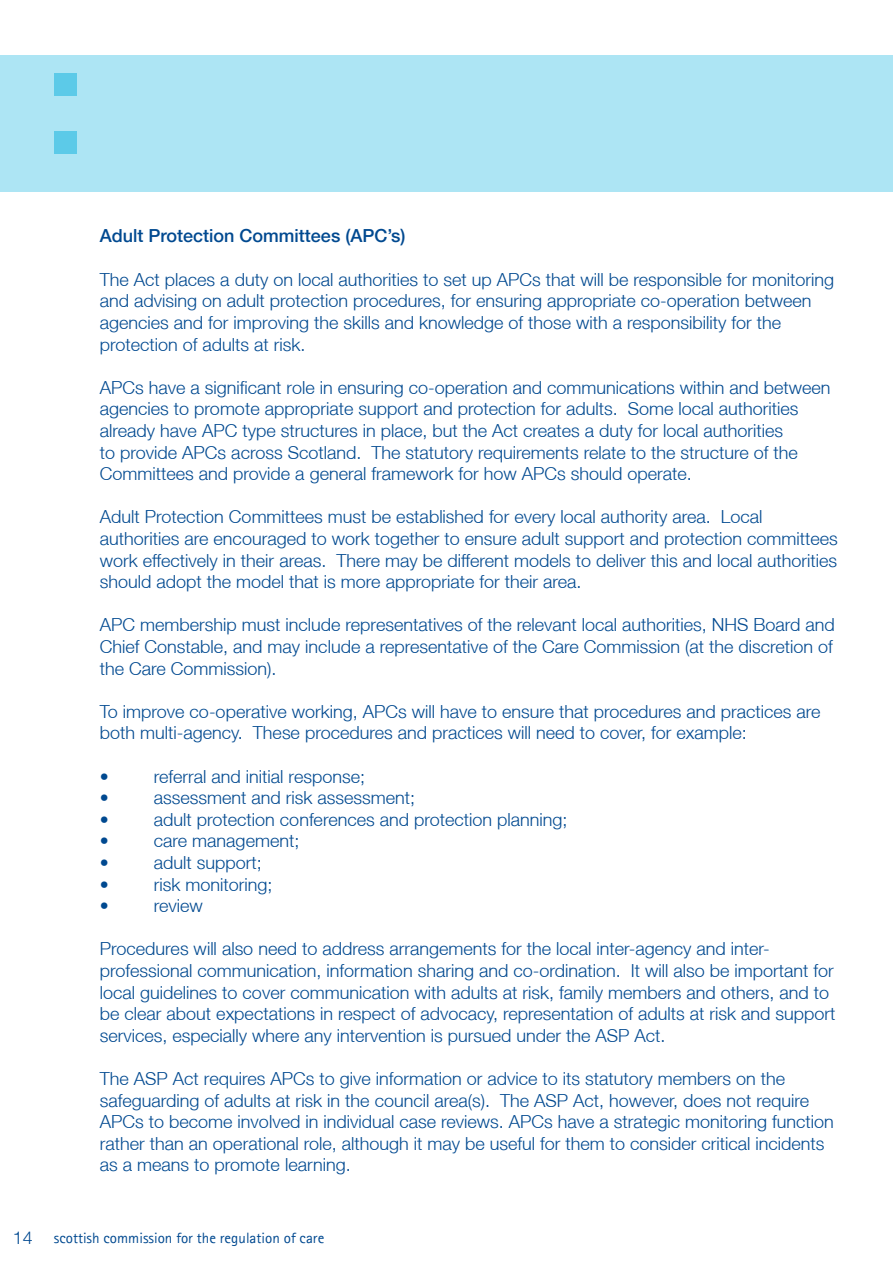
<style>
.page{position:relative;width:893px;height:1263px;background:#fff}
.page>*{position:absolute;margin:0;border:0;box-sizing:border-box;transform-origin:0 0}
.t1{font:300 18px/21.6px "Helvetica Neue LT";color:#004990}
.t2{font:500 18px "Helvetica Neue LT";color:#004990}
.t3{font:15px "Agfa Rotis Sans Serif";color:#004990}
</style>
<div class="page">
<div style="left:0;top:55px;width:893px;height:136px;background:#ade5f4"></div>
<div style="left:55px;top:74px;width:22px;height:22px;background:#5ccae8"></div>
<div style="left:55px;top:131px;width:22px;height:22px;background:#5ccae8"></div>
<p class="t2" style="left:100px;top:225px;width:307px">Adult Protection Committees (APC’s)</p>
<p class="t1" style="left:100px;top:268px;width:736px">The Act places a duty on local authorities to set up APCs that will be responsible for monitoring and advising on adult protection procedures, for ensuring appropriate co-operation between agencies and for improving the skills and knowledge of those with a responsibility for the protection of adults at risk.</p>
<p class="t1" style="left:100px;top:376px;width:732px">APCs have a significant role in ensuring co-operation and communications within and between agencies to promote appropriate support and protection for adults. Some local authorities already have APC type structures in place, but the Act creates a duty for local authorities<br>to provide APCs across Scotland. The statutory requirements relate to the structure of the Committees and provide a general framework for how APCs should operate.</p>
<p class="t1" style="left:100px;top:506px;width:739px">Adult Protection Committees must be established for every local authority area. Local authorities are encouraged to work together to ensure adult support and protection committees work effectively in their areas. There may be different models to deliver this and local authorities should adopt the model that is more appropriate for their area.</p>
<p class="t1" style="left:100px;top:614px;width:736px;text-align:justify">APC membership must include representatives of the relevant local authorities, NHS Board and Chief Constable, and may include a representative of the Care Commission (at the discretion of the Care Commission).</p>
<p class="t1" style="left:100px;top:700px;width:722px">To improve co-operative working, APCs will have to ensure that procedures and practices are both multi-agency. These procedures and practices will need to cover, for example:</p>
<p class="t1" style="left:100px;top:765px;width:10px">•</p>
<p class="t1" style="left:154px;top:765px;width:213px">referral and initial response;</p>
<p class="t1" style="left:100px;top:786px;width:10px">•</p>
<p class="t1" style="left:154px;top:786px;width:263px">assessment and risk assessment;</p>
<p class="t1" style="left:100px;top:808px;width:10px">•</p>
<p class="t1" style="left:154px;top:808px;width:415px">adult protection conferences and protection planning;</p>
<p class="t1" style="left:100px;top:830px;width:10px">•</p>
<p class="t1" style="left:154px;top:830px;width:147px">care management;</p>
<p class="t1" style="left:100px;top:851px;width:10px">•</p>
<p class="t1" style="left:154px;top:851px;width:109px">adult support;</p>
<p class="t1" style="left:100px;top:873px;width:10px">•</p>
<p class="t1" style="left:154px;top:873px;width:120px">risk monitoring;</p>
<p class="t1" style="left:100px;top:894px;width:10px">•</p>
<p class="t1" style="left:154px;top:894px;width:51px">review</p>
<p class="t1" style="left:100px;top:938px;width:737px">Procedures will also need to address arrangements for the local inter-agency and inter&shy;professional communication, information sharing and co-ordination. It will also be important for local guidelines to cover communication with adults at risk, family members and others, and to be clear about expectations in respect of advocacy, representation of adults at risk and support services, especially where any intervention is pursued under the ASP Act.</p>
<p class="t1" style="left:100px;top:1067px;width:735px">The ASP Act requires APCs to give information or advice to its statutory members on the safeguarding of adults at risk in the council area(s). The ASP Act, however, does not require APCs to become involved in individual case reviews. APCs have a strategic monitoring function rather than an operational role, although it may be useful for them to consider critical incidents as a means to promote learning.</p>
<p class="t1" style="left:13px;top:1226px;width:22px">14</p>
<p class="t3" style="left:54px;top:1228px;width:272px">scottish commission for the regulation of care</p>
</div>
